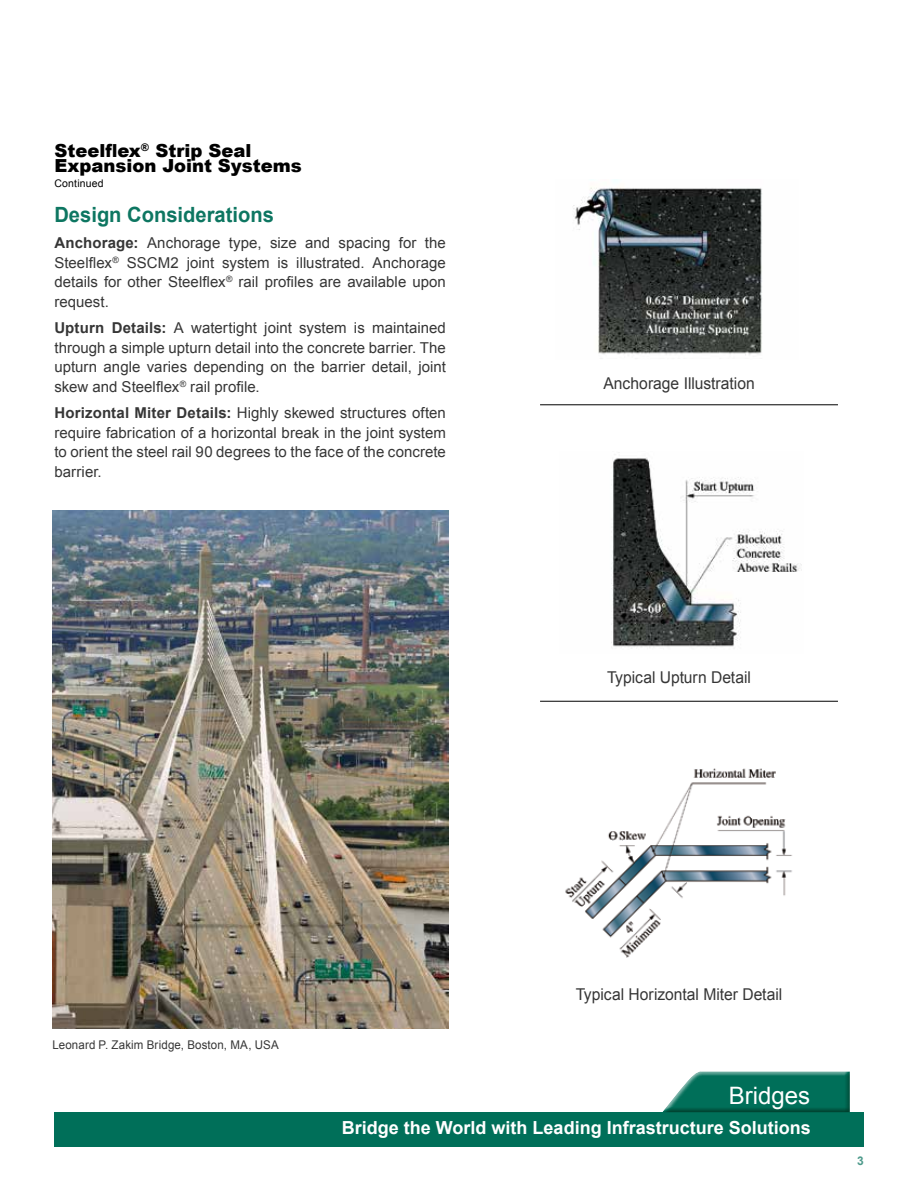
<style>
.page{position:relative;width:918px;height:1188px;background:#fff}
.page>*{position:absolute;margin:0;border:0;box-sizing:border-box;transform-origin:0 0}
.t1{font:24px "Arial";color:#fff}
.t2{font:700 21px "Arial";color:#0d7661;scale:.96 1}
.t3{font:700 18px "Arial";color:#fff}
.t4{font:900 18px/15px "Arial";color:#000}
.t5{font:16.35px "Arial";color:#363636;scale:.96 1}
.t6{font:15px/19.5px "Arial";letter-spacing:.005em;color:#363636;text-align:justify}
.t7{font:12px "Arial";letter-spacing:.015em;color:#363636;scale:.96 1}
.t8{font:700 12px "Arial";color:#4d9a8b}
.t9{font:10.5px "Arial";letter-spacing:.015em;color:#000}
.s1{font-weight:700}
</style>
<div class="page">
<div style="left:54px;top:1113px;width:810px;height:34px;background:#006f59"></div>
<div style="left:660px;top:1071px;width:190px;height:44px;background:#006f59;opacity:.75"></div>
<img style="left:53px;top:511px;width:395px;height:517px">
<hr style="left:540px;top:701px;width:298px;height:1px;background:#000">
<hr style="left:540px;top:404px;width:298px;height:1px;background:#000">
<img style="left:573px;top:179px;width:189px;height:180px">
<img style="left:611px;top:454px;width:191px;height:195px">
<img style="left:565px;top:768px;width:227px;height:190px">
<p class="t4" style="left:54px;top:142px;width:249px">Steelflex<sup>®</sup> Strip Seal<br>Expansion Joint Systems</p>
<p class="t9" style="left:54px;top:176px;width:51px">Continued</p>
<h2 class="t2" style="left:54px;top:201px;width:230px">Design Considerations</h2>
<p class="t6" style="left:54px;top:233px;width:393px"><span class="s1">Anchorage:</span> Anchorage type, size and spacing for the Steelflex<sup>®</sup> SSCM2 joint system is illustrated. Anchorage details for other Steelflex<sup>®</sup> rail profiles are available upon request.</p>
<p class="t6" style="left:54px;top:318px;width:393px"><span class="s1">Upturn Details:</span> A watertight joint system is maintained through a simple upturn detail into the concrete barrier. The upturn angle varies depending on the barrier detail, joint skew and Steelflex<sup>®</sup> rail profile.</p>
<p class="t6" style="left:54px;top:404px;width:393px"><span class="s1">Horizontal Miter Details:</span> Highly skewed structures often require fabrication of a horizontal break in the joint system to orient the steel rail 90 degrees to the face of the concrete barrier.</p>
<p class="t5" style="left:603px;top:372px;width:159px">Anchorage Illustration</p>
<p class="t5" style="left:607px;top:667px;width:151px">Typical Upturn Detail</p>
<p class="t7" style="left:52px;top:1037px;width:237px">Leonard P. Zakim Bridge, Boston, MA, USA</p>
<p class="t5" style="left:576px;top:984px;width:217px">Typical Horizontal Miter Detail</p>
<h1 class="t1" style="left:736px;top:1079px;width:83px">Bridges</h1>
<h1 class="t1" style="left:729px;top:1080px;width:83px">Bridges</h1>
<p class="t3" style="left:342px;top:1115px;width:470px">Bridge the World with Leading Infrastructure Solutions</p>
<p class="t8" style="left:857px;top:1153px;width:8px">3</p>
</div>
